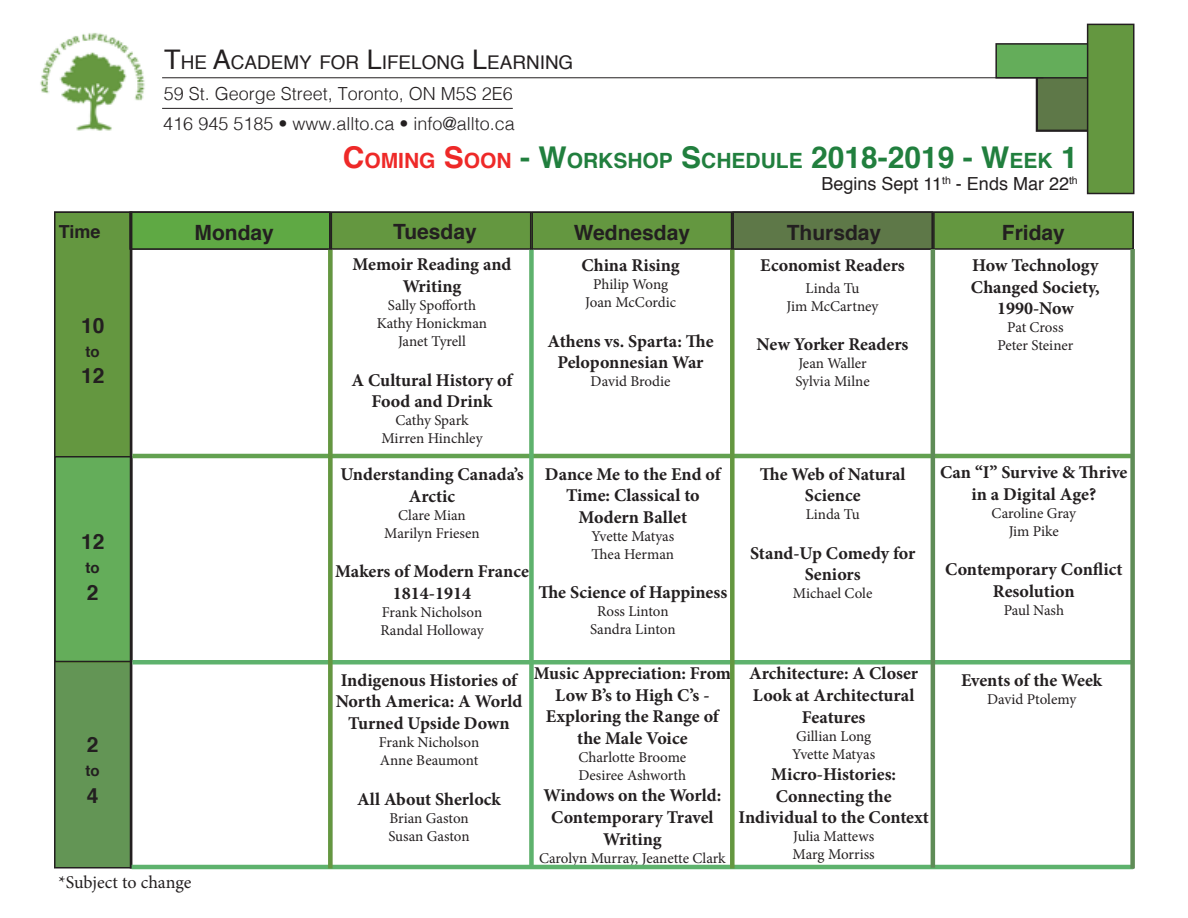
<style>
.page{position:relative;width:1188px;height:918px;background:#fff}
.page>*{position:absolute;margin:0;border:0;box-sizing:border-box;transform-origin:0 0}
.t1{font:700 21px "Helvetica";color:#231f20}
.t2{font:700 21px "Helvetica";color:#217f3e}
.t3{font:18.9px "Helvetica";color:#231f20}
.t4{font:700 18px/21.6px "Minion Pro";color:#231f20;text-align:center}
.t5{font:300 18px/30.2px "Helvetica";color:#231f20}
.t6{font:18px "Helvetica";color:#231f20}
.t7{font:18px "Minion Pro";letter-spacing:-.005em;color:#231f20}
.t8{font:700 18px "Helvetica";color:#231f20}
.t9{font:15px/18px "Minion Pro";letter-spacing:-.005em;color:#231f20;text-align:center}
.t10{font:700 15px "Helvetica";color:#231f20}
.s1{font-size:27px}
.s2{font-size:30px;color:#ee2928}
.s3{color:#ee2928}
.s4{font-size:30px}
</style>
<div class="page">
<div style="left:55px;top:212px;width:1078px;height:37px;background:#649740"></div>
<div style="left:54px;top:212px;width:1080px;height:38px;border:2px solid #231f20"></div>
<div style="left:55px;top:212px;width:77px;height:656px;background:#649740"></div>
<div style="left:130px;top:212px;width:200px;height:37px;background:#5fa944"></div>
<div style="left:129px;top:212px;width:202px;height:38px;border:2px solid #231f20"></div>
<div style="left:733px;top:212px;width:199px;height:37px;background:#5e7848"></div>
<div style="left:732px;top:212px;width:201px;height:38px;border:2px solid #231f20"></div>
<div style="left:55px;top:457px;width:77px;height:205px;background:#64ad5a"></div>
<div style="left:54px;top:456px;width:78px;height:206px;border:2px solid #231f20"></div>
<div style="left:55px;top:663px;width:77px;height:205px;background:#639555"></div>
<div style="left:54px;top:212px;width:78px;height:656px;border:2px solid #231f20"></div>
<div style="left:1037px;top:65px;width:55px;height:66px;background:#5e7848"></div>
<div style="left:1036px;top:64px;width:57px;height:68px;border:2px solid #231f20"></div>
<div style="left:996px;top:44px;width:92px;height:34px;background:#64ad5a"></div>
<div style="left:995px;top:43px;width:94px;height:36px;border:2px solid #231f20"></div>
<div style="left:1088px;top:24px;width:46px;height:170px;background:#649740"></div>
<div style="left:1087px;top:24px;width:47px;height:170px;border:2px solid #231f20"></div>
<img style="left:40px;top:33px;width:105px;height:98px">
<hr style="left:162px;top:77px;width:881px;height:1px;background:#231f20">
<hr style="left:162px;top:108px;width:351px;height:1px;background:#231f20">
<hr style="left:132px;top:660px;width:1002px;height:4px;background:#5eb26d">
<hr style="left:132px;top:865px;width:1001px;height:4px;background:#5eb26d">
<hr style="left:132px;top:454px;width:1002px;height:4px;background:#63a150">
<div style="left:730px;top:250px;width:5px;height:618px;background:#649740"></div>
<hr style="left:931px;top:249px;width:4px;height:619px;background:#5f8c57">
<div style="left:1130px;top:249px;width:5px;height:619px;background:#5f8c57"></div>
<div style="left:529px;top:250px;width:5px;height:618px;background:#5eb26d"></div>
<div style="left:328px;top:250px;width:5px;height:618px;background:#649740"></div>
<p class="t3" style="left:164px;top:55px;width:411px"><span class="s1">T</span>HE <span class="s1">A</span>CADEMY FOR <span class="s1">L</span>IFELONG <span class="s1">L</span>EARNING</p>
<p class="t5" style="left:163px;top:80px;width:353px">59 St. George Street, Toronto, ON M5S 2E6<br>416 945 5185 • www.allto.ca • info@allto.ca</p>
<p class="t2" style="left:343px;top:152px;width:736px"><span class="s2">C</span><span class="s3">OMING</span> <span class="s2">S</span><span class="s3">OON</span> <span class="s4">- W</span>ORKSHOP <span class="s4">S</span>CHEDULE <span class="s4">2018-2019 - W</span>EEK <span class="s4">1</span></p>
<p class="t6" style="left:821px;top:176px;width:258px">Begins Sept 11<sup>th</sup> - Ends Mar 22<sup>th</sup></p>
<p class="t8" style="left:59px;top:224px;width:43px">Time</p>
<p class="t1" style="left:195px;top:224px;width:81px">Monday</p>
<p class="t1" style="left:393px;top:222px;width:85px">Tuesday</p>
<p class="t1" style="left:574px;top:224px;width:118px">Wednesday</p>
<p class="t1" style="left:787px;top:224px;width:96px">Thursday</p>
<p class="t1" style="left:1002px;top:224px;width:65px">Friday</p>
<p class="t1" style="left:81px;top:317px;width:25px">10</p>
<p class="t10" style="left:86px;top:345px;width:16px">to</p>
<p class="t1" style="left:81px;top:367px;width:25px">12</p>
<p class="t1" style="left:81px;top:533px;width:25px">12</p>
<p class="t10" style="left:86px;top:561px;width:16px">to</p>
<p class="t1" style="left:87px;top:583px;width:13px">2</p>
<p class="t1" style="left:87px;top:736px;width:13px">2</p>
<p class="t10" style="left:86px;top:764px;width:16px">to</p>
<p class="t1" style="left:87px;top:786px;width:13px">4</p>
<p class="t7" style="left:58px;top:871px;width:134px">*Subject to change</p>
<p class="t4" style="left:353px;top:254px;width:160px">Memoir Reading and<br>Writing</p>
<p class="t9" style="left:377px;top:296px;width:112px">Sally Spofforth<br>Kathy Honickman<br>Janet Tyrell</p>
<p class="t4" style="left:352px;top:369px;width:162px">A Cultural History of<br>Food and Drink</p>
<p class="t9" style="left:381px;top:411px;width:103px">Cathy Spark<br>Mirren Hinchley</p>
<p class="t4" style="left:340px;top:463px;width:185px">Understanding Canada’s<br>Arctic</p>
<p class="t9" style="left:384px;top:506px;width:97px">Clare Mian<br>Marilyn Friesen</p>
<p class="t4" style="left:335px;top:561px;width:195px">Makers of Modern France<br>1814-1914</p>
<p class="t9" style="left:380px;top:603px;width:105px;text-align:left">Frank Nicholson<br>Randal Holloway</p>
<p class="t4" style="left:581px;top:254px;width:100px">China Rising</p>
<p class="t9" style="left:585px;top:275px;width:93px">Philip Wong<br>Joan McCordic</p>
<p class="t4" style="left:548px;top:330px;width:167px">Athens vs. Sparta: The<br>Peloponnesian War</p>
<p class="t9" style="left:591px;top:373px;width:81px">David Brodie</p>
<p class="t4" style="left:545px;top:463px;width:177px">Dance Me to the End of<br>Time: Classical to<br>Modern Ballet</p>
<p class="t9" style="left:591px;top:527px;width:85px;text-align:left">Yvette Matyas<br>Thea Herman</p>
<p class="t4" style="left:538px;top:582px;width:190px">The Science of Happiness</p>
<p class="t9" style="left:590px;top:603px;width:87px">Ross Linton<br>Sandra Linton</p>
<p class="t4" style="left:760px;top:254px;width:146px">Economist Readers</p>
<p class="t9" style="left:787px;top:279px;width:93px">Linda Tu<br>Jim McCartney</p>
<p class="t4" style="left:757px;top:334px;width:153px">New Yorker Readers</p>
<p class="t9" style="left:795px;top:355px;width:76px;text-align:left">Jean Waller<br>Sylvia Milne</p>
<p class="t4" style="left:760px;top:463px;width:147px">The Web of Natural<br>Science</p>
<p class="t9" style="left:806px;top:505px;width:56px">Linda Tu</p>
<p class="t4" style="left:750px;top:542px;width:167px">Stand-Up Comedy for<br>Seniors</p>
<p class="t9" style="left:793px;top:585px;width:81px">Michael Cole</p>
<p class="t4" style="left:336px;top:669px;width:188px">Indigenous Histories of<br>North America: A World<br>Turned Upside Down</p>
<p class="t9" style="left:379px;top:733px;width:102px;text-align:left">Frank Nicholson<br>Anne Beaumont</p>
<p class="t4" style="left:357px;top:788px;width:145px">All About Sherlock</p>
<p class="t9" style="left:388px;top:809px;width:83px;text-align:left">Brian Gaston<br>Susan Gaston</p>
<p class="t4" style="left:534px;top:662px;width:199px">Music Appreciation: From<br>Low B’s to High C’s -<br>Exploring the Range of the Male Voice</p>
<p class="t9" style="left:578px;top:748px;width:109px;text-align:left">Charlotte Broome<br>Desiree Ashworth</p>
<p class="t4" style="left:543px;top:785px;width:179px">Windows on the World:<br>Contemporary Travel<br>Writing</p>
<p class="t9" style="left:539px;top:849px;width:188px">Carolyn Murray, Jeanette Clark</p>
<p class="t4" style="left:749px;top:663px;width:171px">Architecture: A Closer<br>Look at Architectural<br>Features</p>
<p class="t9" style="left:792px;top:727px;width:85px;text-align:left">Gillian Long<br>Yvette Matyas</p>
<p class="t4" style="left:738px;top:763px;width:192px">Micro-Histories:<br>Connecting the<br>Individual to the Context</p>
<p class="t9" style="left:793px;top:828px;width:84px;text-align:left">Julia Mattews<br>Marg Morriss</p>
<p class="t4" style="left:971px;top:254px;width:130px">How Technology<br>Changed Society,<br>1990-Now</p>
<p class="t9" style="left:997px;top:319px;width:78px">Pat Cross<br>Peter Steiner</p>
<p class="t4" style="left:940px;top:461px;width:189px">Can “I” Survive &amp; Thrive in a Digital Age?</p>
<p class="t9" style="left:992px;top:504px;width:86px">Caroline Gray<br>Jim Pike</p>
<p class="t4" style="left:945px;top:559px;width:179px">Contemporary Conflict<br>Resolution</p>
<p class="t9" style="left:1004px;top:601px;width:62px">Paul Nash</p>
<p class="t4" style="left:961px;top:669px;width:143px">Events of the Week</p>
<p class="t9" style="left:987px;top:690px;width:91px">David Ptolemy</p>
</div>
